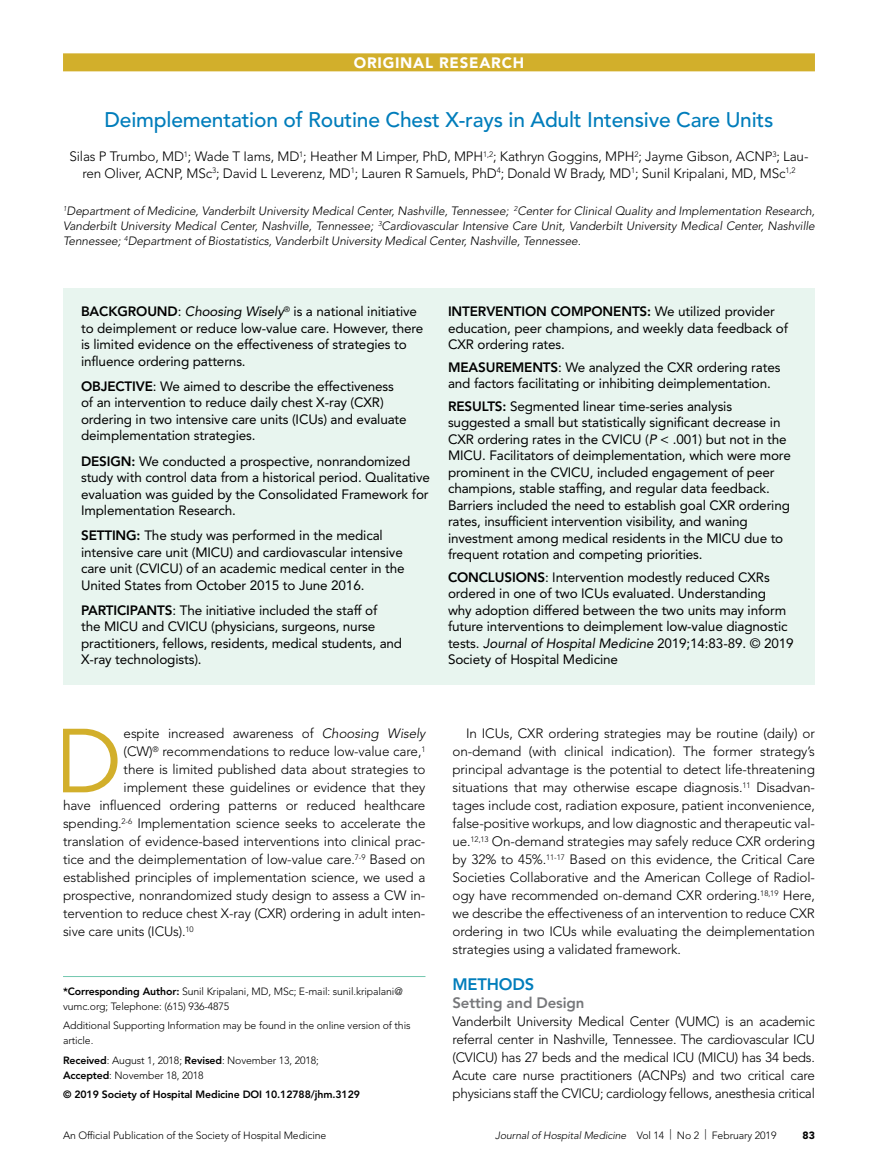
<style>
.page{position:relative;width:878px;height:1175px;background:#fff}
.page>*{position:absolute;margin:0;border:0;box-sizing:border-box;transform-origin:0 0}
.t1{font:89.7px "Avenir LT Std";color:#d2af2b}
.t2{font:500 21px "Avenir LT Std";letter-spacing:-.01em;color:#007dbb}
.t3{font:800 16.5px "Avenir LT Std";letter-spacing:-.01em;color:#007dbb}
.t4{font:900 15px "Avenir LT Std";letter-spacing:.05em;color:#fff}
.t5{font:800 15px "Avenir LT Std";letter-spacing:-.01em;color:#77787b}
.t6{font:13.5px/16.5px "Avenir LT Std";letter-spacing:-.01em;color:#000}
.t7{font:300 13.5px/18px "Avenir LT Std";letter-spacing:-.01em;color:#000;text-align:justify}
.t8{font:italic 300 12px/15px "Avenir LT Std";letter-spacing:-.01em;color:#000;text-align:justify}
.t9{font:300 10.5px/15px "Avenir LT Std";letter-spacing:-.01em;color:#000}
.t10{font:800 10.5px "Avenir LT Std";letter-spacing:-.01em;color:#000}
.t11{font:italic 300 10.5px "Avenir LT Std";letter-spacing:-.01em;color:#000}
.t12{font:900 10.5px "Avenir LT Std";color:#000}
.s1{font-weight:800}
.s2{font-style:italic}
.s3{font-style:normal}
</style>
<div class="page">
<div style="left:63px;top:53px;width:751px;height:18px;background:#d2af2b"></div>
<hr style="left:63px;top:976px;width:362px;height:1px;background:#73c8af">
<div style="left:63px;top:288px;width:751px;height:396px;background:#e8f5ef"></div>
<p class="t4" style="left:354px;top:54px;width:172px">ORIGINAL RESEARCH</p>
<h2 class="t2" style="left:104px;top:107px;width:670px">Deimplementation of Routine Chest X-rays in Adult Intensive Care Units</h2>
<p class="t7" style="left:69px;top:148px;width:740px;line-height:16.5px;text-align:center">Silas P Trumbo, MD<sup>1</sup>; Wade T Iams, MD<sup>1</sup>; Heather M Limper, PhD, MPH<sup>1,2</sup>; Kathryn Goggins, MPH<sup>2</sup>; Jayme Gibson, ACNP<sup>3</sup>; Lau&shy;ren Oliver, ACNP, MSc<sup>3</sup>; David L Leverenz, MD<sup>1</sup>; Lauren R Samuels, PhD<sup>4</sup>; Donald W Brady, MD<sup>1</sup>; Sunil Kripalani, MD, MSc<sup>1,2</sup></p>
<p class="t8" style="left:63px;top:204px;width:753px"><sup>1</sup>Department of Medicine, Vanderbilt University Medical Center, Nashville, Tennessee; <sup>2</sup>Center for Clinical Quality and Implementation Research, Vanderbilt University Medical Center, Nashville, Tennessee; <sup>3</sup>Cardiovascular Intensive Care Unit, Vanderbilt University Medical Center, Nashville Tennessee; <sup>4</sup>Department of Biostatistics, Vanderbilt University Medical Center, Nashville, Tennessee.</p>
<p class="t6" style="left:81px;top:303px;width:344px"><span class="s1">BACKGROUND</span>: <span class="s2">Choosing Wisely</span><sup>®</sup> is a national initiative to deimplement or reduce low-value care. However, there is limited evidence on the effectiveness of strategies to influence ordering patterns.</p>
<p class="t6" style="left:81px;top:378px;width:327px"><span class="s1">OBJECTIVE</span>: We aimed to describe the effectiveness of an intervention to reduce daily chest X-ray (CXR) ordering in two intensive care units (ICUs) and evaluate deimplementation strategies.</p>
<p class="t6" style="left:81px;top:453px;width:350px"><span class="s1">DESIGN:</span> We conducted a prospective, nonrandomized study with control data from a historical period. Qualitative evaluation was guided by the Consolidated Framework for Implementation Research.</p>
<p class="t6" style="left:81px;top:527px;width:325px"><span class="s1">SETTING:</span> The study was performed in the medical intensive care unit (MICU) and cardiovascular intensive care unit (CVICU) of an academic medical center in the United States from October 2015 to June 2016.</p>
<p class="t6" style="left:81px;top:602px;width:322px"><span class="s1">PARTICIPANTS</span>: The initiative included the staff of<br>the MICU and CVICU (physicians, surgeons, nurse practitioners, fellows, residents, medical students, and X-ray technologists).</p>
<p class="t6" style="left:448px;top:303px;width:341px"><span class="s1">INTERVENTION COMPONENTS:</span> We utilized provider education, peer champions, and weekly data feedback of<br>CXR ordering rates.</p>
<p class="t6" style="left:448px;top:359px;width:334px"><span class="s1">MEASUREMENTS</span>: We analyzed the CXR ordering rates and factors facilitating or inhibiting deimplementation.</p>
<p class="t6" style="left:448px;top:398px;width:344px"><span class="s1">RESULTS:</span> Segmented linear time-series analysis suggested a small but statistically significant decrease in CXR ordering rates in the CVICU (<span class="s2">P</span> &lt; .001) but not in the MICU. Facilitators of deimplementation, which were more prominent in the CVICU, included engagement of peer champions, stable staffing, and regular data feedback.<br>Barriers included the need to establish goal CXR ordering rates, insufficient intervention visibility, and waning investment among medical residents in the MICU due to frequent rotation and competing priorities.</p>
<p class="t6" style="left:448px;top:569px;width:347px"><span class="s1">CONCLUSIONS</span>: Intervention modestly reduced CXRs ordered in one of two ICUs evaluated. Understanding<br>why adoption differed between the two units may inform future interventions to deimplement low-value diagnostic tests. <span class="s2">Journal of Hospital Medicine</span> 2019;14:83-89. © 2019<br>Society of Hospital Medicine</p>
<h1 class="t1" style="left:55px;top:709px;width:68px">D</h1>
<p class="t7" style="left:124px;top:724px;width:303px">espite increased awareness of <span class="s2">Choosing Wisely</span></p>
<p class="t7" style="left:124px;top:742px;width:303px">(CW)<sup>®</sup> recommendations to reduce low-value care,<sup>1</sup></p>
<p class="t7" style="left:124px;top:760px;width:303px">there is limited published data about strategies to</p>
<p class="t7" style="left:124px;top:778px;width:303px">implement these guidelines or evidence that they</p>
<p class="t7" style="left:63px;top:796px;width:364px">have influenced ordering patterns or reduced healthcare</p>
<p class="t7" style="left:63px;top:814px;width:364px">spending.<sup>2-6</sup> Implementation science seeks to accelerate the</p>
<p class="t7" style="left:63px;top:832px;width:364px">translation of evidence-based interventions into clinical prac-</p>
<p class="t7" style="left:63px;top:850px;width:364px">tice and the deimplementation of low-value care.<sup>7-9</sup> Based on</p>
<p class="t7" style="left:63px;top:868px;width:364px">established principles of implementation science, we used a</p>
<p class="t7" style="left:63px;top:886px;width:364px">prospective, nonrandomized study design to assess a CW in-</p>
<p class="t7" style="left:63px;top:904px;width:364px">tervention to reduce chest X-ray (CXR) ordering in adult inten-</p>
<p class="t7" style="left:63px;top:922px;width:132px">sive care units (ICUs).<sup>10</sup></p>
<p class="t9" style="left:63px;top:983px;width:341px"><span class="s1">*Corresponding Author:</span> Sunil Kripalani, MD, MSc; E-mail: sunil.kripalani@ vumc.org; Telephone: (615) 936-4875</p>
<p class="t9" style="left:63px;top:1018px;width:349px">Additional Supporting Information may be found in the online version of this article.</p>
<p class="t9" style="left:63px;top:1052px;width:257px"><span class="s1">Received</span>: August 1, 2018; <span class="s1">Revised</span>: November 13, 2018;<br><span class="s1">Accepted</span>: November 18, 2018</p>
<p class="t10" style="left:63px;top:1088px;width:298px">© 2019 Society of Hospital Medicine DOI 10.12788/jhm.3129</p>
<p class="t7" style="left:452px;top:724px;width:364px;text-indent:14px">In ICUs, CXR ordering strategies may be routine (daily) or on-demand (with clinical indication). The former strategy’s principal advantage is the potential to detect life-threatening situations that may otherwise escape diagnosis.<sup>11</sup> Disadvan&shy;tages include cost, radiation exposure, patient inconvenience, false-positive workups, and low diagnostic and therapeutic val&shy;ue.<sup>12,13</sup> On-demand strategies may safely reduce CXR ordering by 32% to 45%.<sup>11-17</sup> Based on this evidence, the Critical Care Societies Collaborative and the American College of Radiol&shy;ogy have recommended on-demand CXR ordering.<sup>18,19</sup> Here, we describe the effectiveness of an intervention to reduce CXR ordering in two ICUs while evaluating the deimplementation strategies using a validated framework.</p>
<p class="t3" style="left:452px;top:975px;width:83px">METHODS</p>
<p class="t5" style="left:452px;top:994px;width:133px">Setting and Design</p>
<p class="t7" style="left:452px;top:1012px;width:364px">Vanderbilt University Medical Center (VUMC) is an academic referral center in Nashville, Tennessee. The cardiovascular ICU (CVICU) has 27 beds and the medical ICU (MICU) has 34 beds.<br>Acute care nurse practitioners (ACNPs) and two critical care physicians staff the CVICU; cardiology fellows, anesthesia critical</p>
<p class="t9" style="left:63px;top:1127px;width:265px">An Official Publication of the Society of Hospital Medicine</p>
<p class="t11" style="left:495px;top:1129px;width:283px">Journal of Hospital Medicine <span class="s3">Vol 14 | No 2 | February 2019</span></p>
<p class="t12" style="left:802px;top:1128px;width:14px">83</p>
</div>
